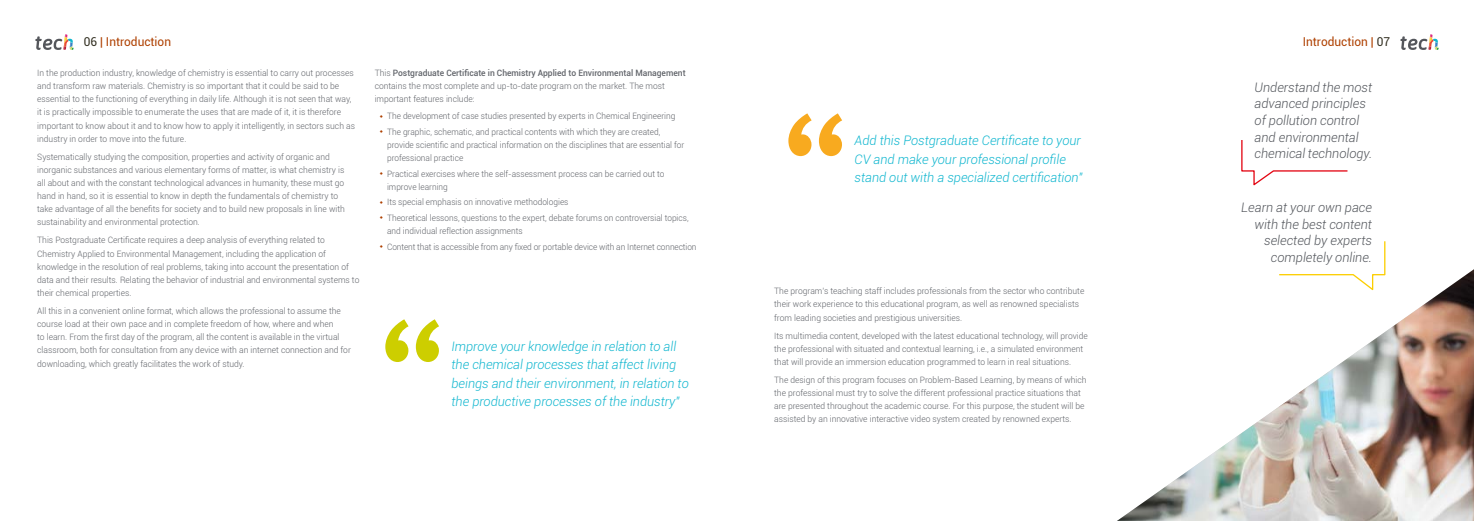
<style>
.page{position:relative;width:1474px;height:521px;background:#fff}
.page>*{position:absolute;margin:0;border:0;box-sizing:border-box;transform-origin:0 0}
.t1{font:italic 300 13.12px/18.4px "Roboto";color:#0fb6cf}
.t2{font:italic 300 13.12px/16.6px "Roboto";color:#52555b;text-align:right}
.t3{font:12.25px "Roboto";color:#ae4000}
.t4{font:300 8.75px/13.1px "Roboto";color:#61646a}
.t5{font:300 8.75px/15.6px "Roboto";color:#61646a;scale:.95 1}
.s1{color:#312e20}
.s2{font-weight:500}
</style>
<div class="page">
<img style="left:1117px;top:269px;width:356px;height:252px">
<svg style="left:1277px;top:241px;width:108px;height:51px"></svg>
<svg style="left:1241px;top:140px;width:107px;height:46px"></svg>
<svg style="left:385px;top:319px;width:54px;height:43px"></svg>
<svg style="left:788px;top:113px;width:54px;height:43px"></svg>
<svg style="left:1400px;top:34px;width:38px;height:16px"></svg>
<svg style="left:35px;top:34px;width:39px;height:16px"></svg>
<h2 class="t3" style="left:84px;top:33px;width:89px"><span class="s1">06</span> | Introduction</h2>
<h2 class="t3" style="left:1302px;top:33px;width:89px">Introduction | <span class="s1">07</span></h2>
<p class="t4" style="left:37px;top:66px;width:319px">In the production industry, knowledge of chemistry is essential to carry out processes and transform raw materials. Chemistry is so important that it could be said to be essential to the functioning of everything in daily life. Although it is not seen that way, it is practically impossible to enumerate the uses that are made of it, it is therefore important to know about it and to know how to apply it intelligently, in sectors such as industry in order to move into the future.</p>
<p class="t4" style="left:37px;top:150px;width:309px">Systematically studying the composition, properties and activity of organic and inorganic substances and various elementary forms of matter, is what chemistry is all about and with the constant technological advances in humanity, these must go hand in hand, so it is essential to know in depth the fundamentals of chemistry to take advantage of all the benefits for society and to build new proposals in line with sustainability and environmental protection.</p>
<p class="t4" style="left:37px;top:233px;width:324px">This Postgraduate Certificate requires a deep analysis of everything related to Chemistry Applied to Environmental Management, including the application of knowledge in the resolution of real problems, taking into account the presentation of data and their results. Relating the behavior of industrial and environmental systems to their chemical properties.</p>
<p class="t4" style="left:37px;top:304px;width:315px">All this in a convenient online format, which allows the professional to assume the course load at their own pace and in complete freedom of how, where and when<br>to learn. From the first day of the program, all the content is available in the virtual classroom, both for consultation from any device with an internet connection and for downloading, which greatly facilitates the work of study.</p>
<p class="t4" style="left:375px;top:66px;width:312px">This <span class="s2">Postgraduate Certificate in Chemistry Applied to Environmental Management </span>contains the most complete and up-to-date program on the market. The most important features include:</p>
<p class="t5" style="left:387px;top:108px;width:305px">The development of case studies presented by experts in Chemical Engineering<br>The graphic, schematic, and practical contents with which they are created,</p>
<p class="t5" style="left:387px;top:138px;width:314px;line-height:13.1px">provide scientific and practical information on the disciplines that are essential for professional practice</p>
<p class="t5" style="left:387px;top:167px;width:293px;line-height:13.1px">Practical exercises where the self-assessment process can be carried out to improve learning</p>
<p class="t5" style="left:387px;top:194px;width:319px">Its special emphasis on innovative methodologies<br>Theoretical lessons, questions to the expert, debate forums on controversial topics,</p>
<p class="t5" style="left:387px;top:223px;width:327px">and individual reflection assignments<br>Content that is accessible from any fixed or portable device with an Internet connection</p>
<h1 class="t1" style="left:451px;top:337px;width:239px">Improve your knowledge in relation to all the chemical processes that affect living beings and their environment, in relation to the productive processes of the industry"</h1>
<h1 class="t1" style="left:854px;top:131px;width:229px">Add this Postgraduate Certificate to your<br>CV and make your professional profile stand out with a specialized certification"</h1>
<p class="t4" style="left:774px;top:284px;width:312px">The program’s teaching staff includes professionals from the sector who contribute their work experience to this educational program, as well as renowned specialists from leading societies and prestigious universities.</p>
<p class="t4" style="left:774px;top:329px;width:315px">Its multimedia content, developed with the latest educational technology, will provide the professional with situated and contextual learning, i.e., a simulated environment that will provide an immersion education programmed to learn in real situations.</p>
<p class="t4" style="left:774px;top:373px;width:314px">The design of this program focuses on Problem-Based Learning, by means of which the professional must try to solve the different professional practice situations that are presented throughout the academic course. For this purpose, the student will be assisted by an innovative interactive video system created by renowned experts.</p>
<h1 class="t2" style="left:1254px;top:78px;width:119px;text-align:left">Understand the most advanced principles of pollution control and environmental chemical technology.</h1>
<h1 class="t2" style="left:1241px;top:199px;width:132px">Learn at your own pace with the best content selected by experts completely online.</h1>
</div>
